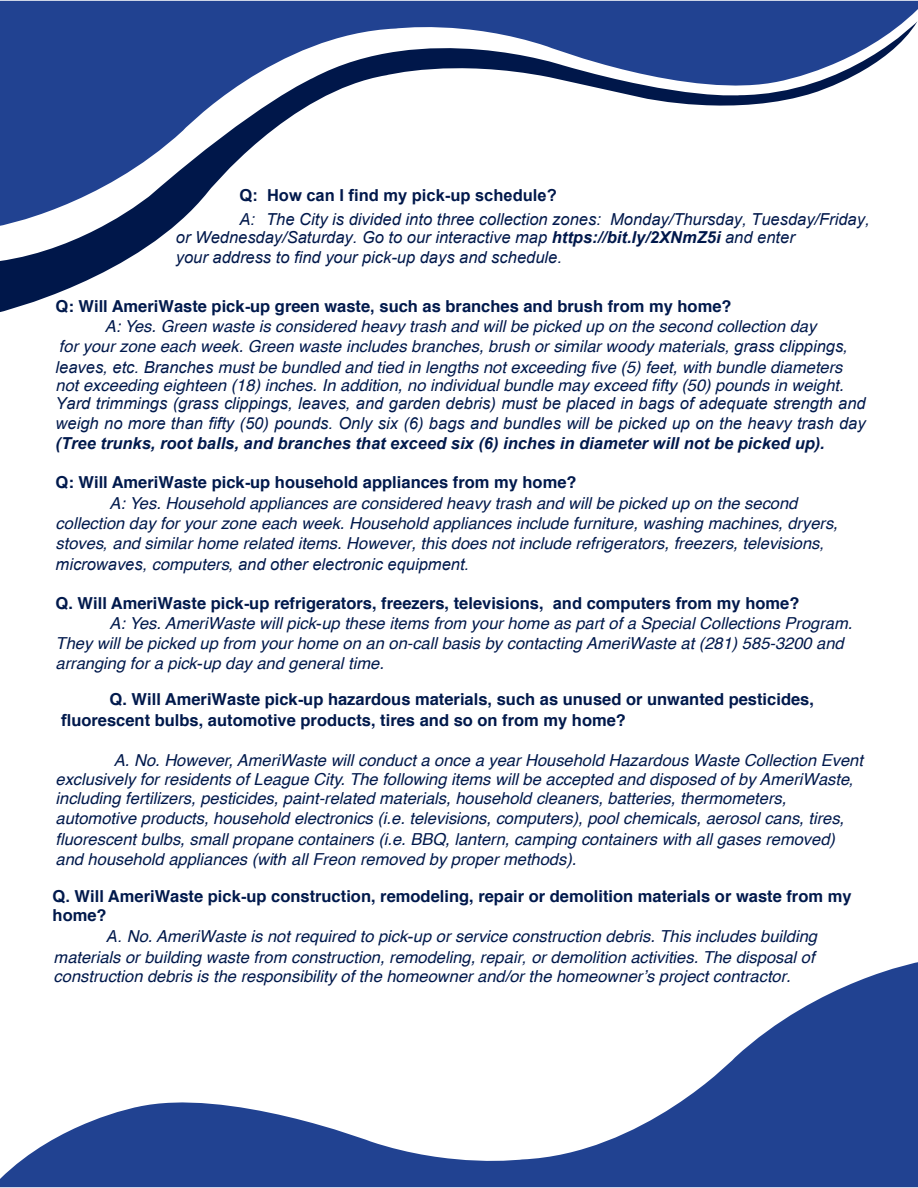
<style>
.page{position:relative;width:918px;height:1188px;background:#fff}
.page>*{position:absolute;margin:0;border:0;box-sizing:border-box;transform-origin:0 0}
.t1{font:italic 16.5px/19.8px "Helvetica";color:#00194c}
.t2{font:700 16.5px/20.4px "Helvetica";color:#00194c}
.t3{font:italic 16.5px/19.4px "Arial";color:#00194c}
.t4{font:italic 16.5px/18.1px "Arial";color:#00184b}
.t5{font:700 16.5px "Arial";color:#00184b}
.s1{font-weight:700}
.s2{font-family:"Arial"}
.s3{font-family:"Helvetica"}
</style>
<div class="page">
<svg style="left:0;top:962px;width:918px;height:225px"></svg>
<div style="left:0;top:1px;width:918px;height:18px;background:#214291"></div>
<svg style="left:0;top:19px;width:918px;height:293px"></svg>
<h2 class="t5" style="left:240px;top:184px;width:319px">Q: How can I find my pick-up schedule?</h2>
<p class="t4" style="left:176px;top:210px;width:695px;text-indent:64px">A: The City is divided into three collection zones: Monday/Thursday, Tuesday/Friday, or Wednesday/Saturday. Go to our interactive map <span class="s1">https://bit.ly/2XNmZ5i</span> and enter</p>
<p class="t4" style="left:176px;top:248px;width:388px">your address to find your pick-up days and schedule.</p>
<h2 class="t2" style="left:56px;top:298px;width:677px">Q: Will AmeriWaste pick<span class="s2">-</span>up green waste<span class="s2">,</span> such as branches and brush from my home?</h2>
<p class="t1" style="left:56px;top:317px;width:794px;line-height:20.5px;text-indent:49px">A: Yes. Green waste is considered heavy trash and will be picked up on the second collection day<br>for your zone each week. Green waste includes branches, brush or similar woody materials<span class="s2">, grass clippings, leaves, etc. Branches</span> must be bundled and tied in lengths not exceeding five (5) feet, with bundle diameters</p>
<p class="t3" style="left:56px;top:376px;width:812px"><span class="s3">not exceeding eighteen (18) inches. In addition, no individual bundle may exceed fifty (50) pounds in weight.<br></span>Yard trimmings (grass clippings, leaves, and garden debris) must be placed in bags of adequate strength and weigh no more than fifty (50) pounds. Only six (6) bags and bundles will be picked up on the heavy trash day <span class="s1">(Tree trunks, root balls, and branches that exceed six (6) inches in diameter will not be picked up).</span></p>
<h2 class="t2" style="left:56px;top:474px;width:522px">Q: Will AmeriWaste pick<span class="s2">-</span>up household appliances from my home?</h2>
<p class="t1" style="left:56px;top:494px;width:784px;line-height:20.4px;text-indent:54px">A: Yes. Household appliances are considered heavy trash and will be picked up on the second collection day for your zone each week. Household appliances include furniture, washing machines, dryers, stoves<span class="s2">,</span> and similar home related items. However, this does not include refrigerators, freezers, televisions<span class="s2">, microwaves,</span> computers<span class="s2">, and other electronic equipment.</span></p>
<h2 class="t2" style="left:56px;top:595px;width:745px">Q. Will AmeriWaste pick<span class="s2">-</span>up refrigerators, freezers, televisions, <span class="s2">and</span> computers <span class="s2">from</span> my home?</h2>
<p class="t1" style="left:56px;top:615px;width:798px;text-indent:54px">A: Yes. AmeriWaste will pick<span class="s2">-</span>up these items from your home as part of a Special Collections Program.<br>They will be picked up from your home on an on-call basis by contacting AmeriWaste at (281) 585-3200 and arranging for a pick<span class="s2">-</span>up day and general time.</p>
<h2 class="t2" style="left:61px;top:690px;width:754px;text-indent:48px">Q. Will AmeriWaste pick<span class="s2">-</span>up hazardous materials<span class="s2">,</span> such as unused or unwanted pesticides, <span class="s2">f</span>luorescent bulbs, automotive products, tires and so on from my home?</h2>
<p class="t1" style="left:56px;top:752px;width:809px;text-indent:58px">A. No. However, AmeriWaste will conduct a once a year Household Hazardous Waste Collection Event exclusively for residents of League City. The following items will be accepted and disposed of by AmeriWaste<span class="s2">, </span>including fertilizers, pesticides, paint-related materials, household cleaners, batteries, thermometers, automotive products, household electronics (i.e. televisions, computers), pool chemicals, aerosol cans, tires, fluorescent bulbs, small propane containers (i.e. BBQ, lantern, camping containers with all gases removed) and household appliances (wi<span class="s2">th</span> all Freon removed by proper methods).</p>
<h2 class="t2" style="left:53px;top:888px;width:800px"><span class="s2">Q.</span> Will AmeriWaste pick<span class="s2">-</span>up construction, remodeling, repair or demolition materials or waste from my</h2>
<p class="t2" style="left:53px;top:907px;width:56px">home?</p>
<p class="t1" style="left:107px;top:927px;width:712px"><span class="s2">A.</span> No. AmeriWaste is not required to pick<span class="s2">-</span>up or service construction debris. This includes building</p>
<p class="t1" style="left:54px;top:948px;width:763px">materials or building waste from construction, remodeling, repair<span class="s2">,</span> or demolition activities. The disposal of</p>
<p class="t1" style="left:54px;top:968px;width:739px">construction debris is the responsibility of the homeowner and/or the homeowner’s project contractor.</p>
</div>
